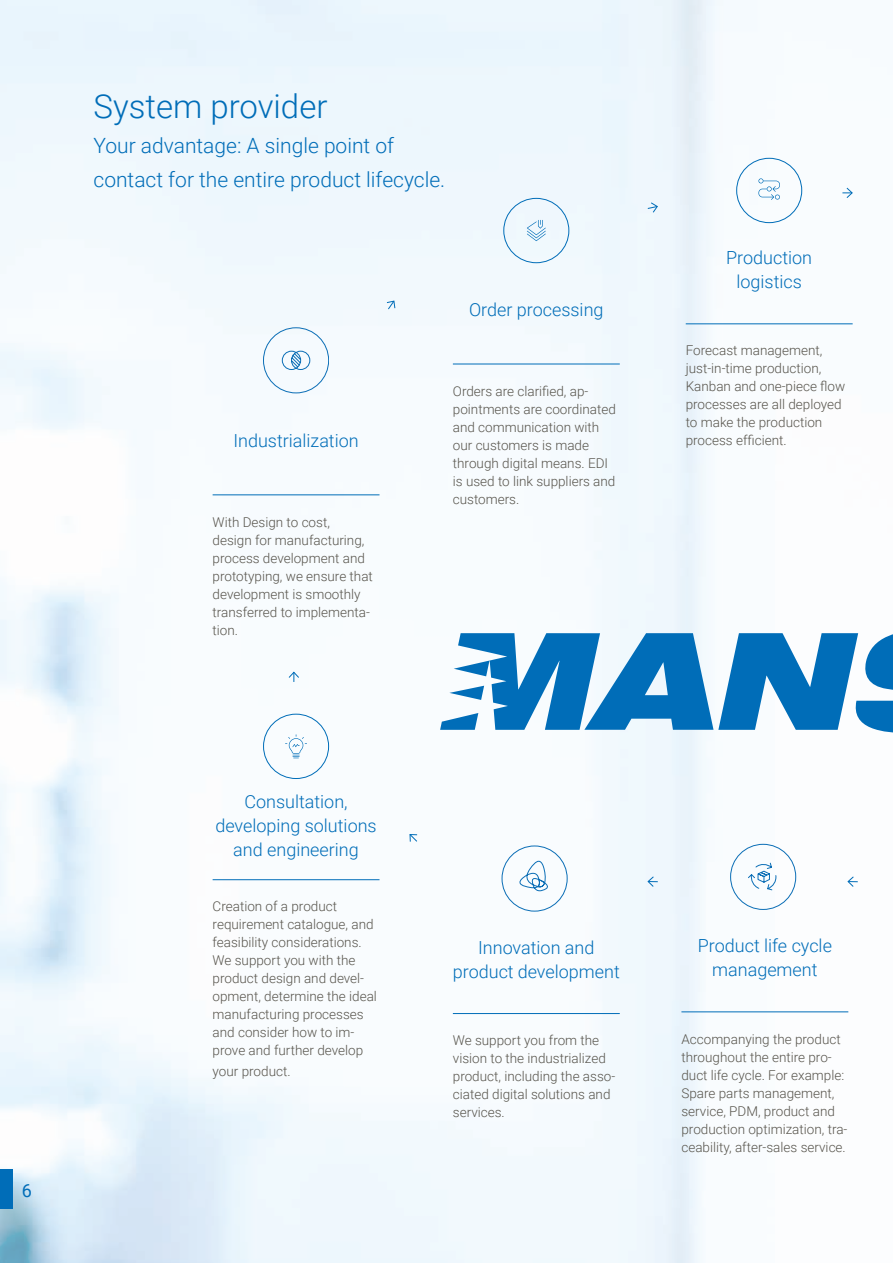
<style>
.page{position:relative;width:893px;height:1263px;background:#fff}
.page>*{position:absolute;margin:0;border:0;box-sizing:border-box;transform-origin:0 0}
.t1{font:300 33px "Roboto";color:#006db8}
.t2{font:300 21px/34.5px "Roboto";color:#006db8}
.t3{font:300 18px/24px "Roboto";color:#006db8;text-align:center}
.t4{font:18px "Roboto";color:#006db8}
.t5{font:300 13.5px/18px "Roboto";color:#57544c}
</style>
<div class="page">
<img style="left:0;top:0;width:853px;height:1263px">
<div style="left:0;top:1169px;width:13px;height:39px;background:#006db8"></div>
<svg style="left:440px;top:630px;width:453px;height:103px"></svg>
<div style="left:503px;top:198px;width:66px;height:65px;border:1px solid #006db8;border-radius:50%"></div>
<svg style="left:527px;top:220px;width:19px;height:21px"></svg>
<div style="left:736px;top:158px;width:66px;height:65px;border:1px solid #006db8;border-radius:50%"></div>
<svg style="left:758px;top:178px;width:22px;height:22px"></svg>
<hr style="left:453px;top:364px;width:167px;height:1px;background:#006db8">
<hr style="left:686px;top:323px;width:167px;height:1px;background:#006db8">
<div style="left:263px;top:714px;width:66px;height:65px;border:1px solid #006db8;border-radius:50%"></div>
<svg style="left:285px;top:734px;width:22px;height:25px"></svg>
<hr style="left:213px;top:879px;width:166px;height:1px;background:#006db8">
<svg style="left:647px;top:202px;width:11px;height:11px"></svg>
<svg style="left:842px;top:187px;width:11px;height:12px"></svg>
<svg style="left:386px;top:300px;width:10px;height:10px"></svg>
<svg style="left:747px;top:862px;width:30px;height:29px"></svg>
<div style="left:730px;top:844px;width:66px;height:66px;border:1px solid #0b6eb6;border-radius:50%"></div>
<hr style="left:681px;top:1011px;width:167px;height:1px;background:#006db8">
<div style="left:502px;top:846px;width:65px;height:65px;border:1px solid #0b6eb6;border-radius:50%"></div>
<svg style="left:517px;top:860px;width:32px;height:31px"></svg>
<hr style="left:453px;top:1013px;width:167px;height:1px;background:#006db8">
<svg style="left:647px;top:876px;width:11px;height:11px"></svg>
<svg style="left:409px;top:833px;width:9px;height:9px"></svg>
<hr style="left:213px;top:494px;width:166px;height:1px;background:#006db8">
<svg style="left:263px;top:327px;width:66px;height:66px"></svg>
<svg style="left:288px;top:671px;width:12px;height:11px"></svg>
<svg style="left:847px;top:876px;width:11px;height:11px"></svg>
<h1 class="t1" style="left:94px;top:83px;width:235px">System provider</h1>
<h2 class="t2" style="left:94px;top:127px;width:353px">Your advantage: A single point of contact for the entire product lifecycle.</h2>
<h3 class="t3" style="left:233px;top:428px;width:127px">Industrialization</h3>
<p class="t5" style="left:213px;top:512px;width:162px">With Design to cost,<br>design for manufacturing, process development and prototyping, we ensure that development is smoothly transferred to implementa&shy;tion.</p>
<h3 class="t3" style="left:469px;top:297px;width:136px">Order processing</h3>
<p class="t5" style="left:453px;top:381px;width:165px">Orders are clarified, ap&shy;pointments are coordinated and communication with our customers is made through digital means. EDI is used to link suppliers and customers.</p>
<h3 class="t3" style="left:726px;top:245px;width:87px">Production logistics</h3>
<p class="t5" style="left:686px;top:341px;width:161px">Forecast management, just-in-time production,<br>Kanban and one-piece flow processes are all deployed to make the production process efficient.</p>
<h3 class="t4" style="left:22px;top:1177px;width:12px">6</h3>
<h3 class="t3" style="left:215px;top:789px;width:163px">Consultation, developing solutions and engineering</h3>
<p class="t5" style="left:213px;top:897px;width:166px">Creation of a product requirement catalogue, and feasibility considerations.<br>We support you with the product design and devel&shy;opment, determine the ideal manufacturing processes and consider how to im&shy;prove and further develop</p>
<p class="t5" style="left:213px;top:1062px;width:79px">your product.</p>
<h3 class="t3" style="left:453px;top:935px;width:168px">Innovation and product development</h3>
<p class="t5" style="left:453px;top:1031px;width:164px">We support you from the vision to the industrialized product, including the asso&shy;ciated digital solutions and services.</p>
<h3 class="t3" style="left:698px;top:933px;width:136px">Product life cycle management</h3>
<p class="t5" style="left:681px;top:1029px;width:168px">Accompanying the product throughout the entire pro&shy;duct life cycle. For example:<br>Spare parts management, service, PDM, product and production optimization, tra&shy;ceability, after-sales service.</p>
</div>
